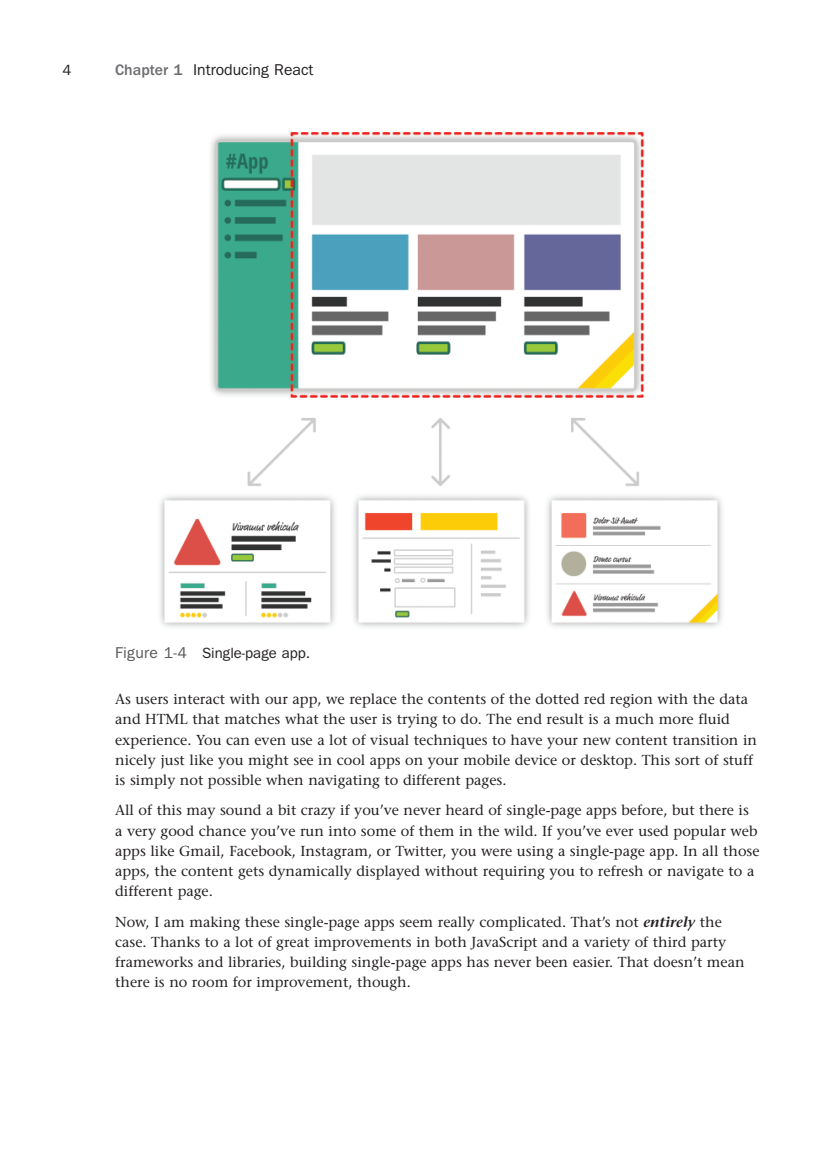
<style>
.page{position:relative;width:831px;height:1167px;background:#fff}
.page>*{position:absolute;margin:0;border:0;box-sizing:border-box;transform-origin:0 0}
.t1{font:15.75px "ITC Franklin Gothic Std";color:#231f20}
.t2{font:14.88px "ITC Franklin Gothic Std";color:#231f20}
.t3{font:500 14.35px/20.1px "Stone Serif Std";color:#231f20}
.s1{font-weight:500;color:#6c6d70}
.s2{font-size:15.75px;color:#57585a}
.s3{font-weight:600;font-style:italic}
</style>
<div class="page">
<img style="left:160px;top:133px;width:562px;height:494px">
<p class="t2" style="left:63px;top:65px;width:10px">4</p>
<p class="t1" style="left:115px;top:64px;width:200px"><span class="s1">Chapter 1</span> Introducing React</p>
<p class="t2" style="left:115px;top:648px;width:196px"><span class="s2">Figure 1-4</span> Single-page app.</p>
<p class="t3" style="left:115px;top:690px;width:643px">As users interact with our app, we replace the contents of the dotted red region with the data and HTML that matches what the user is trying to do. The end result is a much more fluid experience. You can even use a lot of visual techniques to have your new content transition in nicely just like you might see in cool apps on your mobile device or desktop. This sort of stuff is simply not possible when navigating to different pages.</p>
<p class="t3" style="left:115px;top:802px;width:645px">All of this may sound a bit crazy if you’ve never heard of single-page apps before, but there is a very good chance you’ve run into some of them in the wild. If you’ve ever used popular web apps like Gmail, Facebook, Instagram, or Twitter, you were using a single-page app. In all those apps, the content gets dynamically displayed without requiring you to refresh or navigate to a different page.</p>
<p class="t3" style="left:115px;top:913px;width:630px">Now, I am making these single-page apps seem really complicated. That’s not <span class="s3">entirely</span> the case. Thanks to a lot of great improvements in both JavaScript and a variety of third party frameworks and libraries, building single-page apps has never been easier. That doesn’t mean there is no room for improvement, though.</p>
</div>
